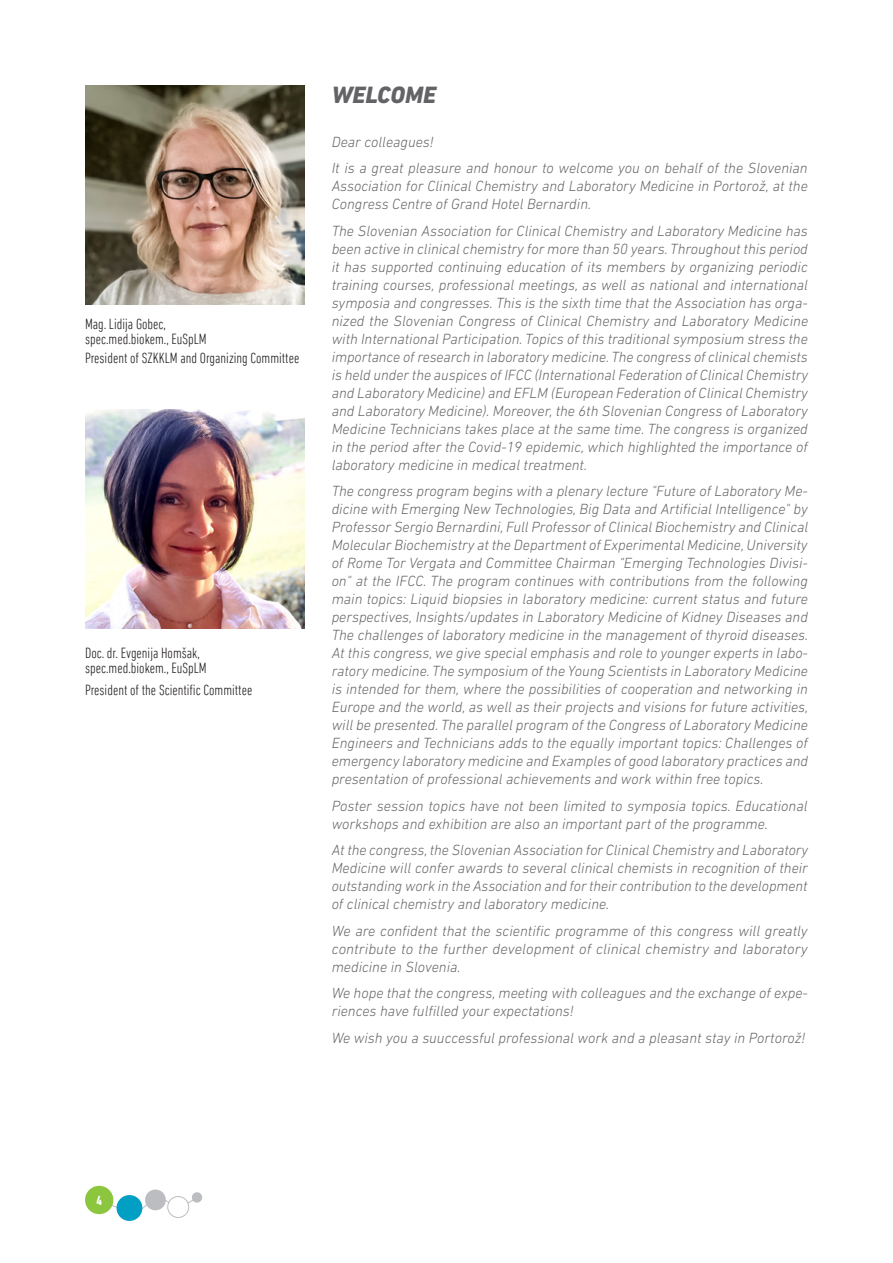
<style>
.page{position:relative;width:893px;height:1263px;background:#fff}
.page>*{position:absolute;margin:0;border:0;box-sizing:border-box;transform-origin:0 0}
._01_Naslov{font:italic 800 24px "DIN Next LT Pro";color:#636366}
.TXT_Uvodnik{font:italic 300 15px/18px "DIN Next LT Pro";color:#636366;text-align:justify}
.TXT_Uvodnik-2{font:300 condensed 15px/15px "DIN Next LT Pro";color:#231f20}
.t1{font:700 condensed 13.5px "DIN Next LT Pro";color:#fff}
</style>
<div class="page">
<svg style="left:140px;top:1189px;width:62px;height:29px"></svg>
<svg style="left:110px;top:1204px;width:7px;height:5px"></svg>
<div style="left:117px;top:1195px;width:25px;height:26px;background:#009fc3;border-radius:50%"></div>
<div style="left:85px;top:1186px;width:28px;height:28px;background:#8bc63e;border-radius:50%"></div>
<img style="left:85px;top:85px;width:219px;height:220px">
<img style="left:85px;top:409px;width:219px;height:219px">
<p class="TXT_Uvodnik-2" style="left:85px;top:316px;width:123px">Mag. Lidija Gobec, spec.med.biokem., EuSpLM</p>
<p class="TXT_Uvodnik-2" style="left:85px;top:350px;width:216px">President of SZKKLM and Organizing Committee</p>
<p class="TXT_Uvodnik-2" style="left:85px;top:645px;width:116px">Doc. dr. Evgenija Homšak,</p>
<p class="TXT_Uvodnik-2" style="left:85px;top:660px;width:123px">spec.med.biokem., EuSpLM</p>
<p class="TXT_Uvodnik-2" style="left:85px;top:682px;width:169px">President of the Scientific Committee</p>
<p class="_01_Naslov" style="left:332px;top:81px;width:106px">WELCOME</p>
<p class="TXT_Uvodnik" style="left:332px;top:132px;width:103px">Dear colleagues!</p>
<p class="TXT_Uvodnik" style="left:332px;top:159px;width:478px">It is a great pleasure and honour to welcome you on behalf of the Slovenian Association for Clinical Chemistry and Laboratory Medicine in Portorož, at the Congress Centre of Grand Hotel Bernardin.</p>
<p class="TXT_Uvodnik" style="left:332px;top:221px;width:478px">The Slovenian Association for Clinical Chemistry and Laboratory Medicine has been active in clinical chemistry for more than 50 years. Throughout this period it has supported continuing education of its members by organizing periodic training courses, professional meetings, as well as national and international symposia and congresses. This is the sixth time that the Association has orga&shy;nized the Slovenian Congress of Clinical Chemistry and Laboratory Medicine with International Participation. Topics of this traditional symposium stress the importance of research in laboratory medicine. The congress of clinical chemists is held under the auspices of IFCC (International Federation of Clinical Chemistry and Laboratory Medicine) and EFLM (European Federation of Clinical Chemistry and Laboratory Medicine). Moreover, the 6th Slovenian Congress of Laboratory Medicine Technicians takes place at the same time. The congress is organized in the period after the Covid-19 epidemic, which highlighted the importance of laboratory medicine in medical treatment.</p>
<p class="TXT_Uvodnik" style="left:332px;top:482px;width:478px">The congress program begins with a plenary lecture "Future of Laboratory Me&shy;dicine with Emerging New Technologies, Big Data and Artificial Intelligence" by Professor Sergio Bernardini, Full Professor of Clinical Biochemistry and Clinical Molecular Biochemistry at the Department of Experimental Medicine, University of Rome Tor Vergata and Committee Chairman "Emerging Technologies Divisi&shy;on" at the IFCC. The program continues with contributions from the following main topics: Liquid biopsies in laboratory medicine: current status and future perspectives, Insights/updates in Laboratory Medicine of Kidney Diseases and The challenges of laboratory medicine in the management of thyroid diseases.<br>At this congress, we give special emphasis and role to younger experts in labo&shy;ratory medicine. The symposium of the Young Scientists in Laboratory Medicine is intended for them, where the possibilities of cooperation and networking in Europe and the world, as well as their projects and visions for future activities, will be presented. The parallel program of the Congress of Laboratory Medicine Engineers and Technicians adds to the equally important topics: Challenges of emergency laboratory medicine and Examples of good laboratory practices and presentation of professional achievements and work within free topics.</p>
<p class="TXT_Uvodnik" style="left:332px;top:796px;width:477px">Poster session topics have not been limited to symposia topics. Educational workshops and exhibition are also an important part of the programme.</p>
<p class="TXT_Uvodnik" style="left:332px;top:841px;width:478px">At the congress, the Slovenian Association for Clinical Chemistry and Laboratory Medicine will confer awards to several clinical chemists in recognition of their outstanding work in the Association and for their contribution to the development of clinical chemistry and laboratory medicine.</p>
<p class="TXT_Uvodnik" style="left:332px;top:921px;width:478px">We are confident that the scientific programme of this congress will greatly contribute to the further development of clinical chemistry and laboratory medicine in Slovenia.</p>
<p class="TXT_Uvodnik" style="left:332px;top:984px;width:478px">We hope that the congress, meeting with colleagues and the exchange of expe&shy;riences have fulfilled your expectations!</p>
<p class="TXT_Uvodnik" style="left:332px;top:1028px;width:475px">We wish you a suuccessful professional work and a pleasant stay in Portorož!</p>
<p class="t1" style="left:96px;top:1193px;width:7px">4</p>
</div>
